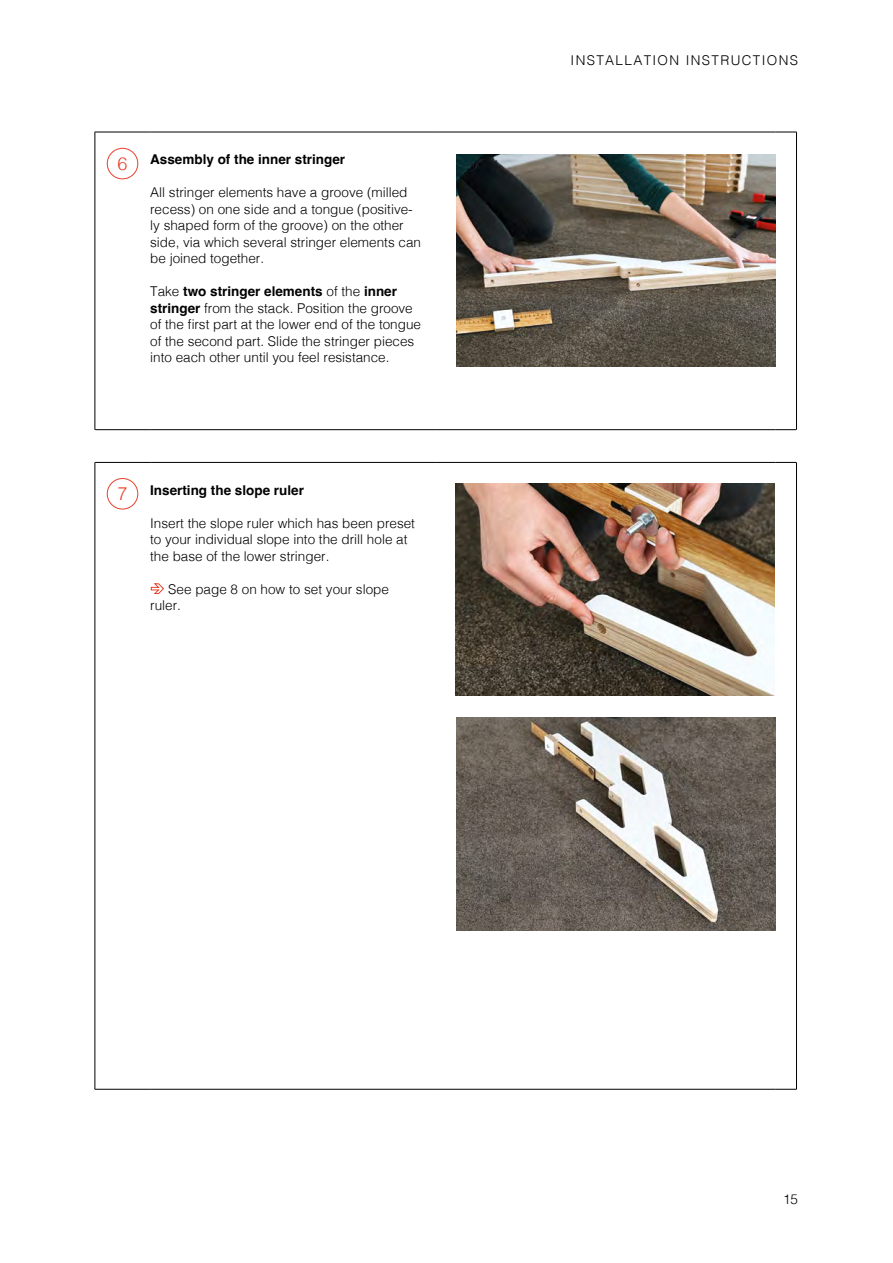
<style>
.page{position:relative;width:893px;height:1263px;background:#fff}
.page>*{position:absolute;margin:0;border:0;box-sizing:border-box;transform-origin:0 0}
.t1{font:300 18px "Helvetica";color:#e8412c}
.t2{font:300 13.5px/16.5px "Helvetica";color:#000}
.t3{font:700 13.5px "Helvetica";color:#000}
.t4{font:300 13.5px "Helvetica";letter-spacing:.1em;color:#000}
.s1{font-weight:700}
.s2{color:#e8412c}
</style>
<div class="page">
<hr style="left:95px;top:429px;width:55px;height:1px;background:#000">
<hr style="left:150px;top:429px;width:285px;height:1px;background:#000">
<hr style="left:435px;top:429px;width:340px;height:1px;background:#000">
<svg style="left:775px;top:429px;width:22px;height:1px"></svg>
<hr style="left:95px;top:462px;width:55px;height:1px;background:#000">
<hr style="left:150px;top:462px;width:285px;height:1px;background:#000">
<hr style="left:435px;top:462px;width:340px;height:1px;background:#000">
<svg style="left:775px;top:462px;width:22px;height:1px"></svg>
<hr style="left:95px;top:132px;width:1px;height:297px;background:#000">
<hr style="left:95px;top:132px;width:55px;height:1px;background:#000">
<hr style="left:150px;top:132px;width:285px;height:1px;background:#000">
<hr style="left:435px;top:132px;width:340px;height:1px;background:#000">
<svg style="left:775px;top:132px;width:21px;height:1px"></svg>
<hr style="left:796px;top:132px;width:1px;height:297px;background:#000">
<hr style="left:95px;top:463px;width:1px;height:626px;background:#000">
<hr style="left:95px;top:1089px;width:55px;height:1px;background:#000">
<hr style="left:150px;top:1089px;width:285px;height:1px;background:#000">
<hr style="left:435px;top:1089px;width:340px;height:1px;background:#000">
<hr style="left:796px;top:463px;width:1px;height:626px;background:#000">
<svg style="left:775px;top:1089px;width:22px;height:1px"></svg>
<div style="left:107px;top:148px;width:31px;height:31px;border:1px solid #e8412c;border-radius:50%"></div>
<img style="left:456px;top:154px;width:319px;height:213px">
<div style="left:107px;top:478px;width:31px;height:31px;border:1px solid #e8412c;border-radius:50%"></div>
<img style="left:456px;top:483px;width:319px;height:213px">
<img style="left:456px;top:718px;width:319px;height:212px">
<h1 class="t1" style="left:118px;top:148px;width:12px">6</h1>
<p class="t3" style="left:150px;top:151px;width:197px">Assembly of the inner stringer</p>
<p class="t2" style="left:150px;top:183px;width:272px">All stringer elements have a groove (milled recess) on one side and a tongue (positive&shy;ly shaped form of the groove) on the other side, via which several stringer elements can be joined together.</p>
<p class="t2" style="left:150px;top:282px;width:272px">Take <span class="s1">two stringer elements</span> of the <span class="s1">inner stringer</span> from the stack. Position the groove of the first part at the lower end of the tongue of the second part. Slide the stringer pieces into each other until you feel resistance.</p>
<h1 class="t1" style="left:118px;top:478px;width:12px">7</h1>
<p class="t3" style="left:150px;top:481px;width:155px">Inserting the slope ruler</p>
<p class="t2" style="left:150px;top:513px;width:266px">Insert the slope ruler which has been preset to your individual slope into the drill hole at the base of the lower stringer.</p>
<p class="t2" style="left:150px;top:579px;width:240px"><span class="s2">➔</span> See page 8 on how to set your slope ruler.</p>
<p class="t4" style="left:571px;top:49px;width:229px">INSTALLATION INSTRUCTIONS</p>
<p class="t2" style="left:783px;top:1190px;width:17px">15</p>
</div>
